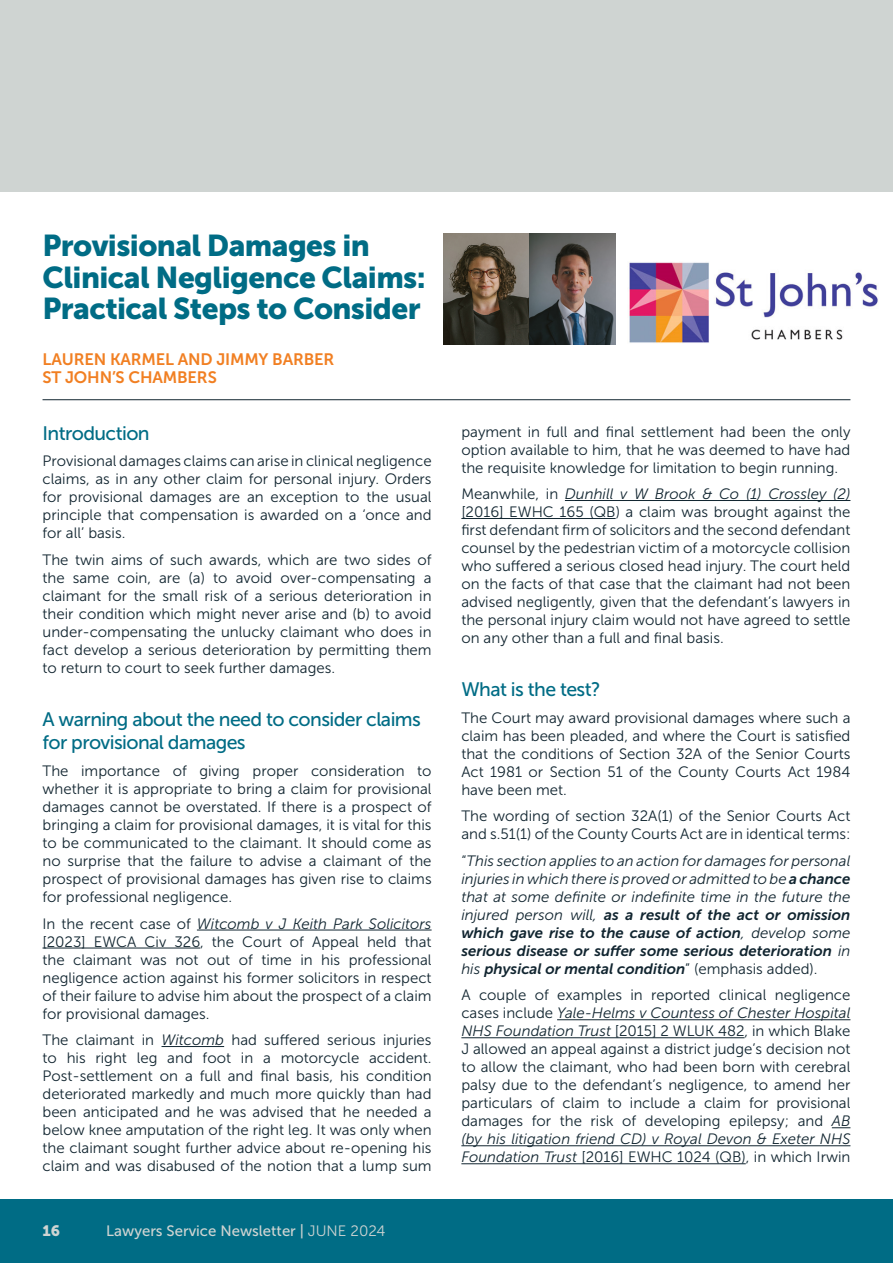
<style>
.page{position:relative;width:893px;height:1263px;background:#fff}
.page>*{position:absolute;margin:0;border:0;box-sizing:border-box;transform-origin:0 0}
.Article_title{font:30px/31.5px "Museo Sans 900";letter-spacing:-.02em;color:#006c85}
.t1{font:19.5px/23.4px "Museo Sans 500";letter-spacing:-.03em;color:#006c85}
.Author___chambers{font:16.5px "Museo Sans 700";letter-spacing:-.01em;color:#f17f22}
.t2{font:15px/18px "Museo Sans 300";color:#112530;text-align:justify}
.t3{font:italic 15px/18px "Museo Sans 300";color:#112530;text-align:justify}
.t4{font:15px "Museo Sans 500";color:#cfd4d2}
.t5{font:15px "Museo Sans 900";color:#cfd4d2}
.s1{font-style:italic}
.s2{font-family:"Museo Sans 300"}
.s3{font-style:normal}
.s4{font-family:"Museo Sans 700"}
</style>
<div class="page">
<div style="left:0;top:1199px;width:892px;height:64px;background:#006c85"></div>
<div style="left:0;top:0;width:892px;height:191px;background:#cfd4d2"></div>
<hr style="left:43px;top:399px;width:807px;height:1px;background:#112530">
<img style="left:629px;top:262px;width:249px;height:82px">
<img style="left:443px;top:234px;width:172px;height:110px">
<hr style="left:197px;top:930px;width:235px;height:1px;background:#112530">
<hr style="left:43px;top:948px;width:157px;height:1px;background:#112530">
<hr style="left:162px;top:1046px;width:62px;height:1px;background:#112530">
<hr style="left:565px;top:500px;width:285px;height:1px;background:#112530">
<hr style="left:461px;top:518px;width:155px;height:1px;background:#112530">
<hr style="left:557px;top:1019px;width:293px;height:1px;background:#112530">
<hr style="left:461px;top:1037px;width:284px;height:1px;background:#112530">
<svg style="left:832px;top:1127px;width:18px;height:1px"></svg>
<hr style="left:461px;top:1145px;width:389px;height:1px;background:#112530">
<hr style="left:461px;top:1163px;width:285px;height:1px;background:#112530">
<p class="Article_title" style="left:43px;top:230px;width:385px">Provisional Damages in<br>Clinical Negligence Claims:<br>Practical Steps to Consider</p>
<p class="Author___chambers" style="left:43px;top:350px;width:293px">LAUREN KARMEL AND JIMMY BARBER</p>
<p class="Author___chambers" style="left:43px;top:368px;width:176px">ST JOHN’S CHAMBERS</p>
<p class="t1" style="left:43px;top:421px;width:109px">Introduction</p>
<p class="t2" style="left:43px;top:452px;width:391px">Provisional damages claims can arise in clinical negligence claims, as in any other claim for personal injury. Orders for provisional damages are an exception to the usual principle that compensation is awarded on a ‘once and for all’ basis.</p>
<p class="t2" style="left:43px;top:551px;width:391px">The twin aims of such awards, which are two sides of the same coin, are (a) to avoid over-compensating a claimant for the small risk of a serious deterioration in their condition which might never arise and (b) to avoid under-compensating the unlucky claimant who does in fact develop a serious deterioration by permitting them to return to court to seek further damages.</p>
<p class="t1" style="left:43px;top:708px;width:380px">A warning about the need to consider claims for provisional damages</p>
<p class="t2" style="left:43px;top:762px;width:391px">The importance of giving proper consideration to whether it is appropriate to bring a claim for provisional damages cannot be overstated. If there is a prospect of bringing a claim for provisional damages, it is vital for this to be communicated to the claimant. It should come as no surprise that the failure to advise a claimant of the prospect of provisional damages has given rise to claims for professional negligence.</p>
<p class="t2" style="left:43px;top:914px;width:391px">In the recent case of <span class="s1">Witcomb v J Keith Park Solicitors </span>[2023] EWCA Civ 326, the Court of Appeal held that the claimant was not out of time in his professional negligence action against his former solicitors in respect of their failure to advise him about the prospect of a claim for provisional damages.</p>
<p class="t2" style="left:43px;top:1031px;width:391px">The claimant in <span class="s1">Witcomb</span> had suffered serious injuries to his right leg and foot in a motorcycle accident.<br>Post-settlement on a full and final basis, his condition deteriorated markedly and much more quickly than had been anticipated and he was advised that he needed a below knee amputation of the right leg. It was only when the claimant sought further advice about re-opening his claim and was disabused of the notion that a lump sum</p>
<p class="t5" style="left:43px;top:1222px;width:19px">16</p>
<p class="t4" style="left:106px;top:1222px;width:281px">Lawyers Service Newsletter | <span class="s2">JUNE 2024</span></p>
<p class="t2" style="left:461px;top:422px;width:391px">payment in full and final settlement had been the only option available to him, that he was deemed to have had the requisite knowledge for limitation to begin running.</p>
<p class="t2" style="left:461px;top:485px;width:391px">Meanwhile, in <span class="s1">Dunhill v W Brook &amp; Co (1) Crossley (2) </span>[2016] EWHC 165 (QB) a claim was brought against the first defendant firm of solicitors and the second defendant counsel by the pedestrian victim of a motorcycle collision who suffered a serious closed head injury. The court held on the facts of that case that the claimant had not been advised negligently, given that the defendant’s lawyers in the personal injury claim would not have agreed to settle on any other than a full and final basis.</p>
<p class="t1" style="left:461px;top:678px;width:141px">What is the test?</p>
<p class="t2" style="left:461px;top:709px;width:391px">The Court may award provisional damages where such a claim has been pleaded, and where the Court is satisfied that the conditions of Section 32A of the Senior Courts Act 1981 or Section 51 of the County Courts Act 1984 have been met.</p>
<p class="t2" style="left:461px;top:807px;width:391px">The wording of section 32A(1) of the Senior Courts Act and s.51(1) of the County Courts Act are in identical terms:</p>
<p class="t3" style="left:461px;top:852px;width:391px"><span class="s3">“</span>This section applies to an action for damages for personal injuries in which there is proved or admitted to be <span class="s4">a chance </span>that at some definite or indefinite time in the future the injured person will, <span class="s4">as a result of the act or omission which gave rise to the cause of action</span>, develop some <span class="s4">serious disease or suffer some serious deterioration</span> in his <span class="s4">physical or mental condition</span><span class="s3">” (emphasis added).</span></p>
<p class="t2" style="left:461px;top:986px;width:391px">A couple of examples in reported clinical negligence cases include <span class="s1">Yale-Helms v Countess of Chester Hospital NHS Foundation Trust</span> [2015] 2 WLUK 482, in which Blake J allowed an appeal against a district judge’s decision not to allow the claimant, who had been born with cerebral palsy due to the defendant’s negligence, to amend her particulars of claim to include a claim for provisional damages for the risk of developing epilepsy; and <span class="s1">AB (by his litigation friend CD) v Royal Devon &amp; Exeter NHS Foundation Trust</span> [2016] EWHC 1024 (QB), in which Irwin</p>
</div>
